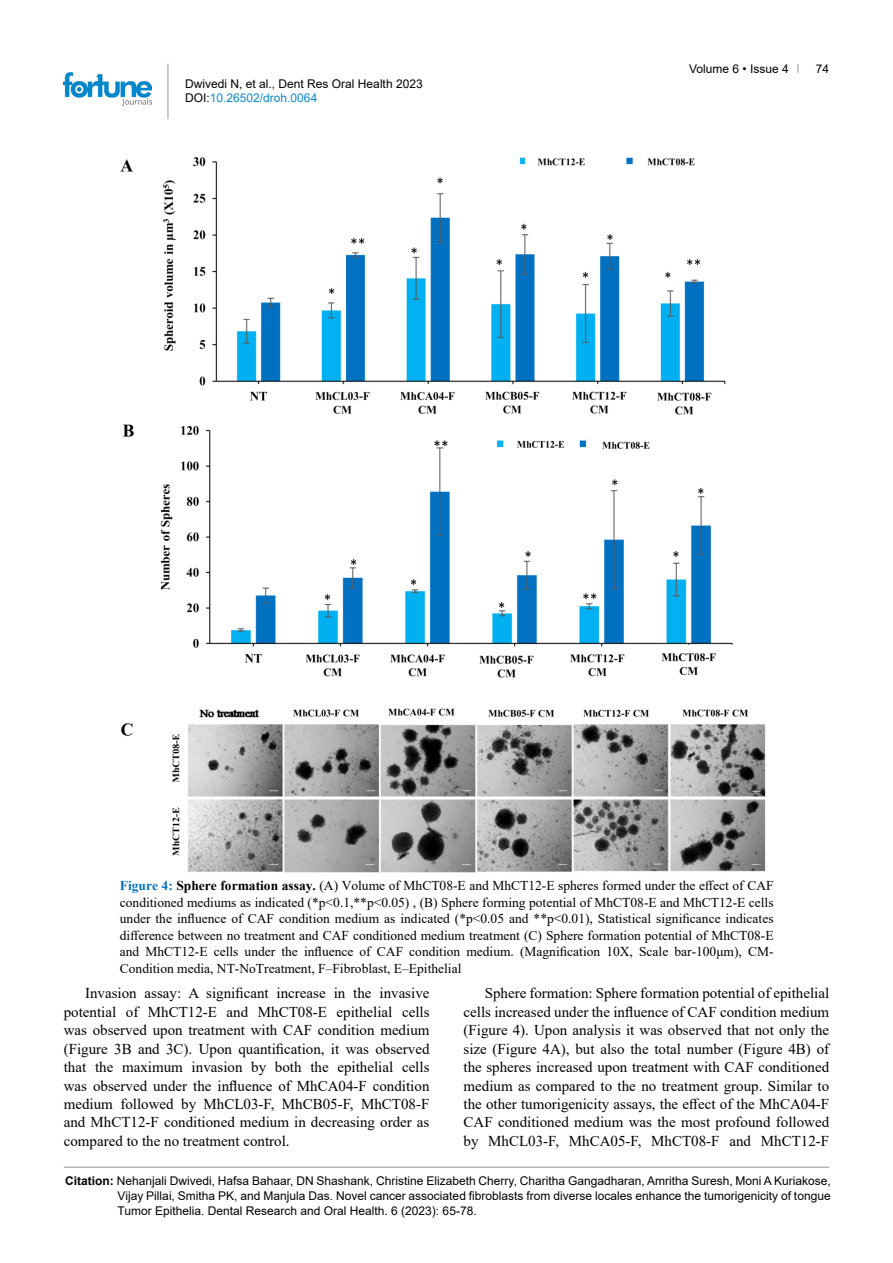
<style>
.page{position:relative;width:893px;height:1263px;background:#fff}
.page>*{position:absolute;margin:0;border:0;box-sizing:border-box;transform-origin:0 0}
.t1{font:15px/18.5px "Times New Roman";color:#000;text-align:justify}
.t2{font:13.5px/16.5px "Times New Roman";color:#000;text-align:justify}
.t3{font:12px/15px "Arial";color:#000}
.s1{color:#0a88ca}
.s2{font-weight:700;color:#0070c0}
.s3{font-weight:700}
</style>
<div class="page">
<hr style="left:168px;top:64px;width:1px;height:55px;background:#939598">
<img style="left:64px;top:72px;width:88px;height:33px">
<hr style="left:64px;top:1167px;width:765px;height:1px;background:#939598">
<img style="left:120px;top:157px;width:646px;height:716px">
<p class="t3" style="left:185px;top:76px;width:239px;line-height:14.4px">Dwivedi N, et al., Dent Res Oral Health 2023<br>DOI:<span class="s1">10.26502/droh.0064</span></p>
<p class="t3" style="left:689px;top:61px;width:101px">Volume 6 • Issue 4</p>
<p class="t3" style="left:816px;top:61px;width:15px">74</p>
<p class="t2" style="left:120px;top:877px;width:655px"><span class="s2">Figure 4:</span> <span class="s3">Sphere formation assay.</span> (A) Volume of MhCT08-E and MhCT12-E spheres formed under the effect of CAF conditioned mediums as indicated (*p&lt;0.1,**p&lt;0.05) , (B) Sphere forming potential of MhCT08-E and MhCT12-E cells under the influence of CAF condition medium as indicated (*p&lt;0.05 and **p&lt;0.01), Statistical significance indicates difference between no treatment and CAF conditioned medium treatment (C) Sphere formation potential of MhCT08-E and MhCT12-E cells under the influence of CAF condition medium. (Magnification 10X, Scale bar-100μm), CM-Condition media, NT-NoTreatment, F–Fibroblast, E–Epithelial</p>
<p class="t1" style="left:64px;top:983px;width:367px;text-indent:21px">Invasion assay: A significant increase in the invasive potential of MhCT12-E and MhCT08-E epithelial cells was observed upon treatment with CAF condition medium (Figure 3B and 3C). Upon quantification, it was observed that the maximum invasion by both the epithelial cells was observed under the influence of MhCA04-F condition medium followed by MhCL03-F, MhCB05-F, MhCT08-F and MhCT12-F conditioned medium in decreasing order as compared to the no treatment control.</p>
<p class="t1" style="left:463px;top:983px;width:367px;text-indent:21px">Sphere formation: Sphere formation potential of epithelial cells increased under the influence of CAF condition medium (Figure 4). Upon analysis it was observed that not only the size (Figure 4A), but also the total number (Figure 4B) of the spheres increased upon treatment with CAF conditioned medium as compared to the no treatment group. Similar to the other tumorigenicity assays, the effect of the MhCA04-F CAF conditioned medium was the most profound followed by MhCL03-F, MhCA05-F, MhCT08-F and MhCT12-F</p>
<p class="t3" style="left:118px;top:1173px;width:715px;text-align:justify;text-indent:-52px"><span class="s3">Citation:</span> Nehanjali Dwivedi, Hafsa Bahaar, DN Shashank, Christine Elizabeth Cherry, Charitha Gangadharan, Amritha Suresh, Moni A Kuriakose, Vijay Pillai, Smitha PK, and Manjula Das. Novel cancer associated fibroblasts from diverse locales enhance the tumorigenicity of tongue Tumor Epithelia. Dental Research and Oral Health. 6 (2023): 65-78.</p>
</div>
